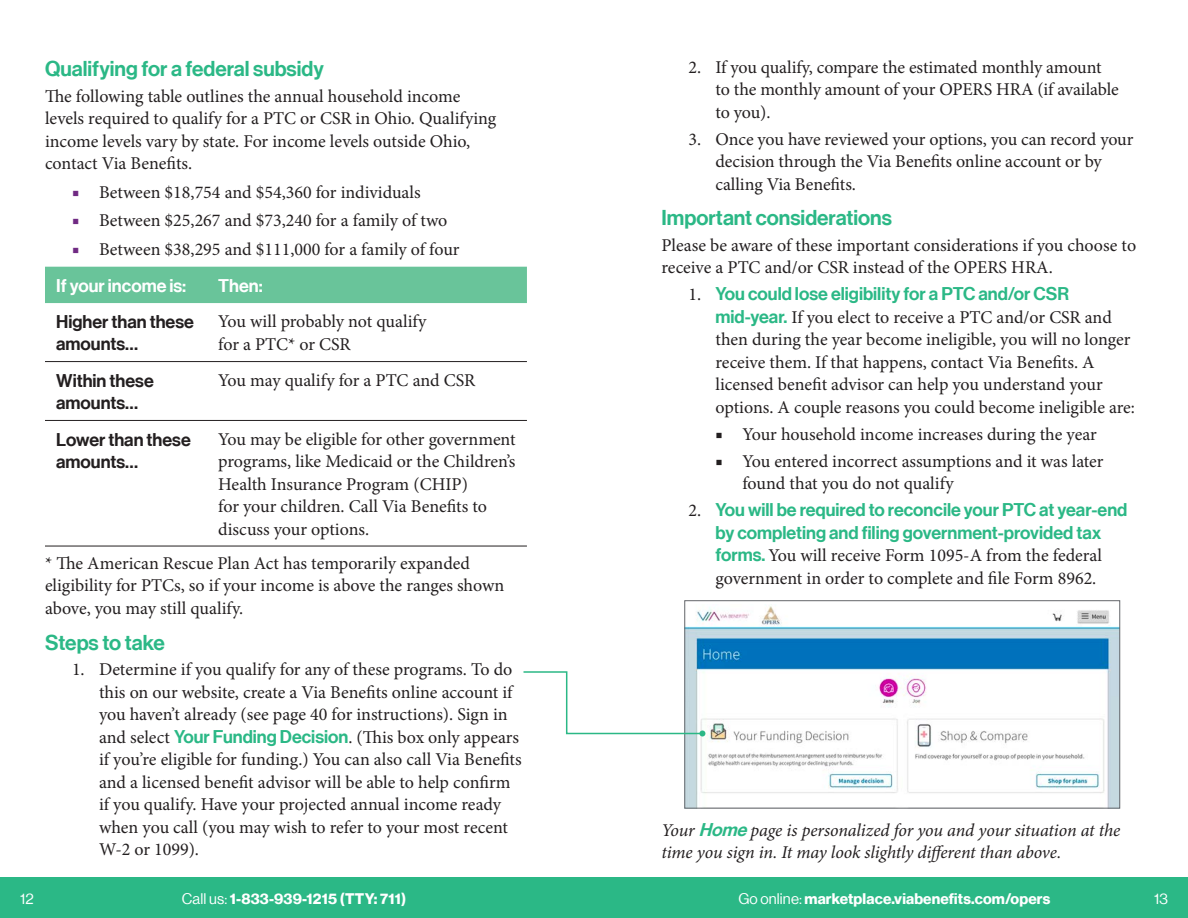
<style>
.page{position:relative;width:1188px;height:918px;background:#fff}
.page>*{position:absolute;margin:0;border:0;box-sizing:border-box;transform-origin:0 0}
.t1{font:21px "N Haas Grotesk DS Pro 65 Md";color:#2bb886}
.t2{font:18px/22.5px "Minion Pro";letter-spacing:-.005em;color:#231f20}
.t3{font:18px/22.5px "N Haas Grotesk DS Pro 65 Md";color:#2bb886;text-align:center}
.t4{font:italic 18px/22.5px "Minion Pro";letter-spacing:-.01em;color:#231f20}
.t5{font:18px/22.5px "N Haas Grotesk DS Pro 65 Md";color:#231f20}
.t6{font:18px "N Haas Grotesk DS Pro 65 Md";color:#fff}
.t7{font:15px "N Haas Grotesk DS Pro 75 Bd";letter-spacing:.01em;color:#fff}
.t8{font:15px "N Haas Grotesk DS Pro 55 Rg";color:#fff}
.s1{color:#702a83}
.s2{font-family:"N Haas Grotesk DS Pro 65 Md";color:#2bb886}
.s3{font-family:"Minion Pro";color:#231f20}
.s4{font-family:"N Haas Grotesk DS Pro 55 Rg"}
</style>
<div class="page">
<div style="left:594px;top:878px;width:594px;height:40px;background:#2bb886"></div>
<div style="left:0;top:878px;width:594px;height:40px;background:#2bb886"></div>
<div style="left:45px;top:267px;width:482px;height:36px;background:#69c49a"></div>
<hr style="left:45px;top:361px;width:162px;height:1px;background:#231f20">
<hr style="left:207px;top:361px;width:320px;height:1px;background:#231f20">
<hr style="left:45px;top:420px;width:162px;height:1px;background:#231f20">
<hr style="left:207px;top:420px;width:320px;height:1px;background:#231f20">
<hr style="left:45px;top:546px;width:162px;height:1px;background:#231f20">
<hr style="left:207px;top:546px;width:320px;height:1px;background:#231f20">
<img style="left:686px;top:604px;width:432px;height:203px">
<div style="left:684px;top:600px;width:436px;height:209px;border:1px solid #63666a"></div>
<svg style="left:523px;top:670px;width:182px;height:66px"></svg>
<p class="t1" style="left:45px;top:57px;width:280px">Qualifying for a federal subsidy</p>
<p class="t2" style="left:45px;top:85px;width:453px">The following table outlines the annual household income levels required to qualify for a PTC or CSR in Ohio. Qualifying income levels vary by state. For income levels outside Ohio, contact Via Benefits.</p>
<p class="t2" style="left:72px;top:181px;width:350px"><span class="s1">■</span> Between $18,754 and $54,360 for individuals</p>
<p class="t2" style="left:72px;top:209px;width:377px"><span class="s1">■</span> Between $25,267 and $73,240 for a family of two</p>
<p class="t2" style="left:72px;top:238px;width:389px"><span class="s1">■</span> Between $38,295 and $111,000 for a family of four</p>
<p class="t6" style="left:56px;top:275px;width:132px">If your income is:</p>
<p class="t6" style="left:218px;top:275px;width:46px">Then:</p>
<p class="t5" style="left:56px;top:311px;width:139px">Higher than these amounts…</p>
<p class="t2" style="left:218px;top:310px;width:210px">You will probably not qualify for a PTC* or CSR</p>
<p class="t5" style="left:56px;top:369px;width:99px">Within these amounts…</p>
<p class="t2" style="left:218px;top:369px;width:259px">You may qualify for a PTC and CSR</p>
<p class="t5" style="left:56px;top:428px;width:136px">Lower than these amounts…</p>
<p class="t2" style="left:218px;top:428px;width:299px">You may be eligible for other government programs, like Medicaid or the Children’s Health Insurance Program (CHIP)<br>for your children. Call Via Benefits to discuss your options.</p>
<p class="t2" style="left:45px;top:552px;width:461px">* The American Rescue Plan Act has temporarily expanded eligibility for PTCs, so if your income is above the ranges shown above, you may still qualify.</p>
<p class="t1" style="left:45px;top:630px;width:122px">Steps to take</p>
<p class="t2" style="left:99px;top:658px;width:424px;text-indent:-27px">1. Determine if you qualify for any of these programs. To do this on our website, create a Via Benefits online account if you haven’t already (see page 40 for instructions). Sign in and select <span class="s2">Your Funding Decision</span>. (This box only appears if you’re eligible for funding.) You can also call Via Benefits and a licensed benefit advisor will be able to help confirm if you qualify. Have your projected annual income ready when you call (you may wish to refer to your most recent W-2 or 1099).</p>
<p class="t2" style="left:716px;top:56px;width:405px;text-indent:-27px">2. If you qualify, compare the estimated monthly amount to the monthly amount of your OPERS HRA (if available to you).</p>
<p class="t2" style="left:716px;top:128px;width:419px;text-indent:-27px">3. Once you have reviewed your options, you can record your decision through the Via Benefits online account or by calling Via Benefits.</p>
<p class="t1" style="left:662px;top:205px;width:232px">Important considerations</p>
<p class="t2" style="left:662px;top:234px;width:476px">Please be aware of these important considerations if you choose to receive a PTC and/or CSR instead of the OPERS HRA.</p>
<p class="t3" style="left:688px;top:283px;width:382px"><span class="s3">1.</span> You could lose eligibility for a PTC and/or CSR</p>
<p class="t2" style="left:716px;top:306px;width:421px"><span class="s2">mid-year.</span> If you elect to receive a PTC and/or CSR and then during the year become ineligible, you will no longer receive them. If that happens, contact Via Benefits. A licensed benefit advisor can help you understand your options. A couple reasons you could become ineligible are:</p>
<p class="t2" style="left:716px;top:423px;width:383px">■ Your household income increases during the year</p>
<p class="t2" style="left:742px;top:450px;width:363px;text-indent:-27px">■ You entered incorrect assumptions and it was later found that you do not qualify</p>
<p class="t3" style="left:688px;top:499px;width:440px"><span class="s3">2.</span> You will be required to reconcile your PTC at year-end by completing and filing government-provided tax</p>
<p class="t2" style="left:716px;top:544px;width:388px"><span class="s2">forms.</span> You will receive Form 1095-A from the federal government in order to complete and file Form 8962.</p>
<p class="t4" style="left:661px;top:818px;width:460px">Your <span class="s2">Home</span>page is personalized for you and your situation at the time you sign in. It may look slightly different than above.</p>
<p class="t8" style="left:20px;top:890px;width:15px">12</p>
<p class="t7" style="left:182px;top:890px;width:226px"><span class="s4">Call us:</span> 1-833-939-1215 (TTY: 711)</p>
<p class="t7" style="left:738px;top:890px;width:313px"><span class="s4">Go online:</span> marketplace.viabenefits.com/opers</p>
<p class="t8" style="left:1154px;top:890px;width:15px">13</p>
</div>
